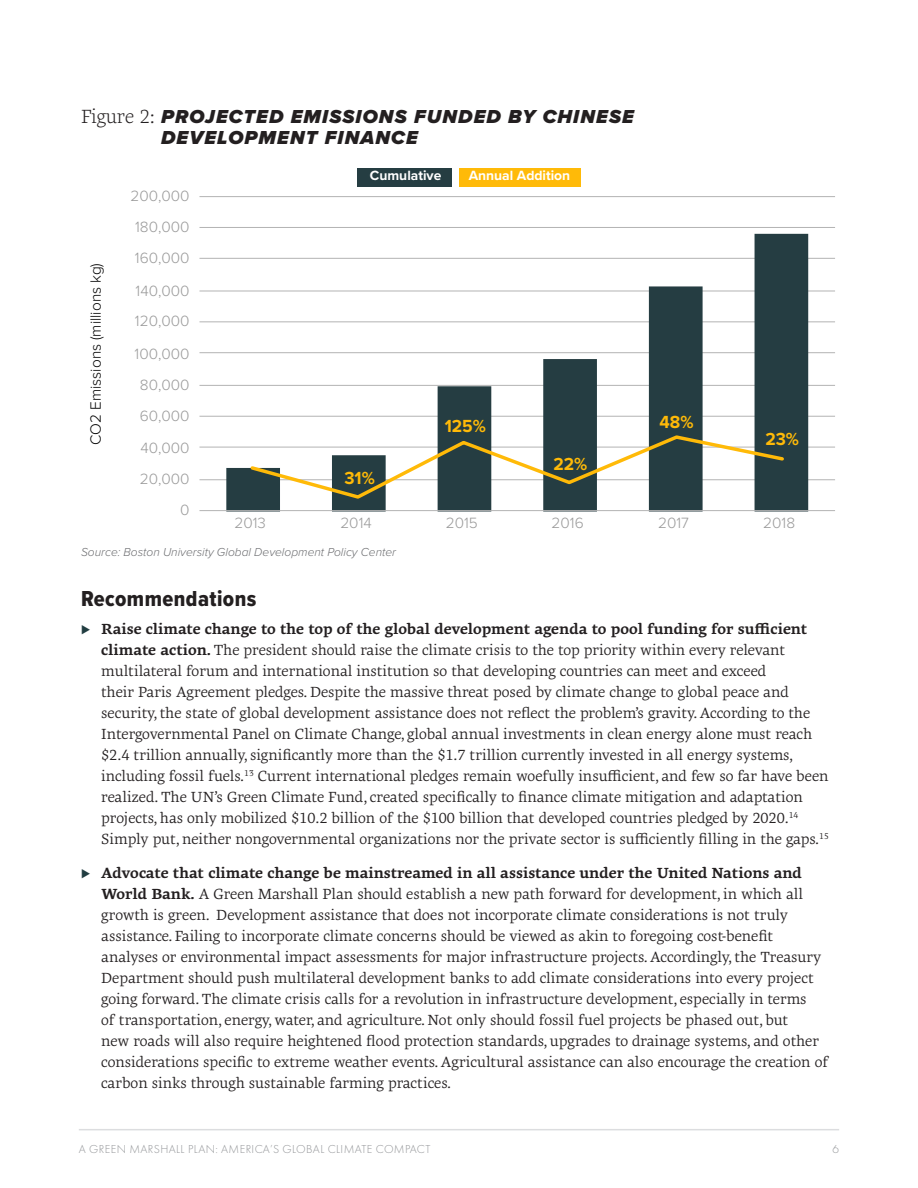
<style>
.page{position:relative;width:918px;height:1188px;background:#fff}
.page>*{position:absolute;margin:0;border:0;box-sizing:border-box;transform-origin:0 0}
.sub-header_2{font:22.5px "Proxima Nova Cond Extrabld";letter-spacing:.02em;color:#231f20}
.main_header{font:italic 900 19.5px/21px "Proxima Nova";letter-spacing:.06em;color:#231f20}
.t1{font:700 18.15px "Proxima Nova";color:#ffba08;scale:.95 1}
.t2{font:300 15.45px "Proxima Nova";color:#999}
.t3{font:300 15.45px "Proxima Nova";color:#000}
.t4{font:15px/21px "Geneo Std";color:#231f20}
.t5{font:700 13.8px "Proxima Nova";color:#fff}
.source{font:italic 300 12px "Proxima Nova";color:#6c6d70}
.t6{font:300 12px "Futura PT";letter-spacing:.03em;color:#939598}
.s1{font-family:"Geneo Std";font-weight:300;font-style:normal}
.s2{font-family:"Proxima Nova";font-weight:300;color:#213d41}
.s3{font-weight:700}
</style>
<div class="page">
<hr style="left:79px;top:1129px;width:760px;height:1px;background:#dcdddf">
<hr style="left:199px;top:479px;width:636px;height:1px;background:#b3b3b3">
<hr style="left:199px;top:447px;width:636px;height:1px;background:#b3b3b3">
<hr style="left:199px;top:416px;width:636px;height:1px;background:#b3b3b3">
<hr style="left:199px;top:385px;width:636px;height:1px;background:#b3b3b3">
<hr style="left:199px;top:352px;width:636px;height:1px;background:#b3b3b3">
<hr style="left:199px;top:321px;width:636px;height:1px;background:#b3b3b3">
<hr style="left:199px;top:291px;width:636px;height:1px;background:#b3b3b3">
<hr style="left:199px;top:258px;width:636px;height:1px;background:#b3b3b3">
<hr style="left:199px;top:227px;width:636px;height:1px;background:#b3b3b3">
<hr style="left:199px;top:196px;width:636px;height:1px;background:#b3b3b3">
<svg style="left:226px;top:234px;width:582px;height:278px"></svg>
<hr style="left:199px;top:510px;width:636px;height:1px;background:#b3b3b3">
<svg style="left:248px;top:433px;width:538px;height:68px"></svg>
<div style="left:439px;top:355px;width:51px;height:26px;background:#fff"></div>
<div style="left:357px;top:168px;width:94px;height:19px;background:#253d42"></div>
<div style="left:459px;top:168px;width:122px;height:19px;background:#ffba08"></div>
<p class="main_header" style="left:161px;top:106px;width:474px;text-indent:-80px"><span class="s1">Figure 2:</span> PROJECTED EMISSIONS FUNDED BY CHINESE<br>DEVELOPMENT FINANCE</p>
<p class="t3" style="left:84px;top:445px;width:183px;rotate:-90deg">CO2 Emissions (millions kg)</p>
<p class="t2" style="left:130px;top:184px;width:61px">200,000</p>
<p class="t2" style="left:135px;top:215px;width:56px">180,000</p>
<p class="t2" style="left:135px;top:246px;width:56px">160,000</p>
<p class="t2" style="left:136px;top:279px;width:55px">140,000</p>
<p class="t2" style="left:135px;top:310px;width:56px">120,000</p>
<p class="t2" style="left:135px;top:342px;width:56px">100,000</p>
<p class="t2" style="left:140px;top:373px;width:51px">80,000</p>
<p class="t2" style="left:140px;top:404px;width:51px">60,000</p>
<p class="t2" style="left:140px;top:437px;width:51px">40,000</p>
<p class="t2" style="left:140px;top:468px;width:51px">20,000</p>
<p class="t2" style="left:180px;top:498px;width:11px">0</p>
<p class="t5" style="left:370px;top:165px;width:73px">Cumulative</p>
<p class="t5" style="left:469px;top:166px;width:103px">Annual Addition</p>
<p class="t1" style="left:344px;top:465px;width:33px">31%</p>
<p class="t1" style="left:445px;top:413px;width:45px">125%</p>
<p class="t1" style="left:554px;top:450px;width:37px">22%</p>
<p class="t1" style="left:660px;top:408px;width:37px">48%</p>
<p class="t1" style="left:765px;top:425px;width:37px">23%</p>
<p class="t2" style="left:235px;top:511px;width:33px">2013</p>
<p class="t2" style="left:340px;top:511px;width:33px">2014</p>
<p class="t2" style="left:446px;top:511px;width:34px">2015</p>
<p class="t2" style="left:552px;top:511px;width:34px">2016</p>
<p class="t2" style="left:658px;top:511px;width:32px">2017</p>
<p class="t2" style="left:763px;top:511px;width:33px">2018</p>
<p class="source" style="left:81px;top:545px;width:317px">Source: Boston University Global Development Policy Center</p>
<p class="sub-header_2" style="left:81px;top:582px;width:177px">Recommendations</p>
<p class="t4" style="left:101px;top:618px;width:729px;text-indent:-20px"><span class="s2">⊲</span> <span class="s3">Raise climate change to the top of the global development agenda to pool funding for sufficient climate action.</span> The president should raise the climate crisis to the top priority within every relevant multilateral forum and international institution so that developing countries can meet and exceed<br>their Paris Agreement pledges. Despite the massive threat posed by climate change to global peace and security, the state of global development assistance does not reflect the problem’s gravity. According to the Intergovernmental Panel on Climate Change, global annual investments in clean energy alone must reach $2.4 trillion annually, significantly more than the $1.7 trillion currently invested in all energy systems, including fossil fuels.<sup>13</sup> Current international pledges remain woefully insufficient, and few so far have been realized. The UN’s Green Climate Fund, created specifically to finance climate mitigation and adaptation projects, has only mobilized $10.2 billion of the $100 billion that developed countries pledged by 2020.<sup>14<br></sup>Simply put, neither nongovernmental organizations nor the private sector is sufficiently filling in the gaps.<sup>15</sup></p>
<p class="t4" style="left:101px;top:862px;width:729px;text-indent:-20px"><span class="s2">⊲</span> <span class="s3">Advocate that climate change be mainstreamed in all assistance under the United Nations and World Bank.</span> A Green Marshall Plan should establish a new path forward for development, in which all growth is green. Development assistance that does not incorporate climate considerations is not truly assistance. Failing to incorporate climate concerns should be viewed as akin to foregoing cost-benefit analyses or environmental impact assessments for major infrastructure projects. Accordingly, the Treasury Department should push multilateral development banks to add climate considerations into every project going forward. The climate crisis calls for a revolution in infrastructure development, especially in terms<br>of transportation, energy, water, and agriculture. Not only should fossil fuel projects be phased out, but<br>new roads will also require heightened flood protection standards, upgrades to drainage systems, and other considerations specific to extreme weather events. Agricultural assistance can also encourage the creation of carbon sinks through sustainable farming practices.</p>
<p class="t6" style="left:79px;top:1143px;width:353px">A GREEN MARSHALL PLAN: AMERICA’S GLOBAL CLIMATE COMPACT</p>
<p class="t6" style="left:833px;top:1143px;width:8px">6</p>
</div>
